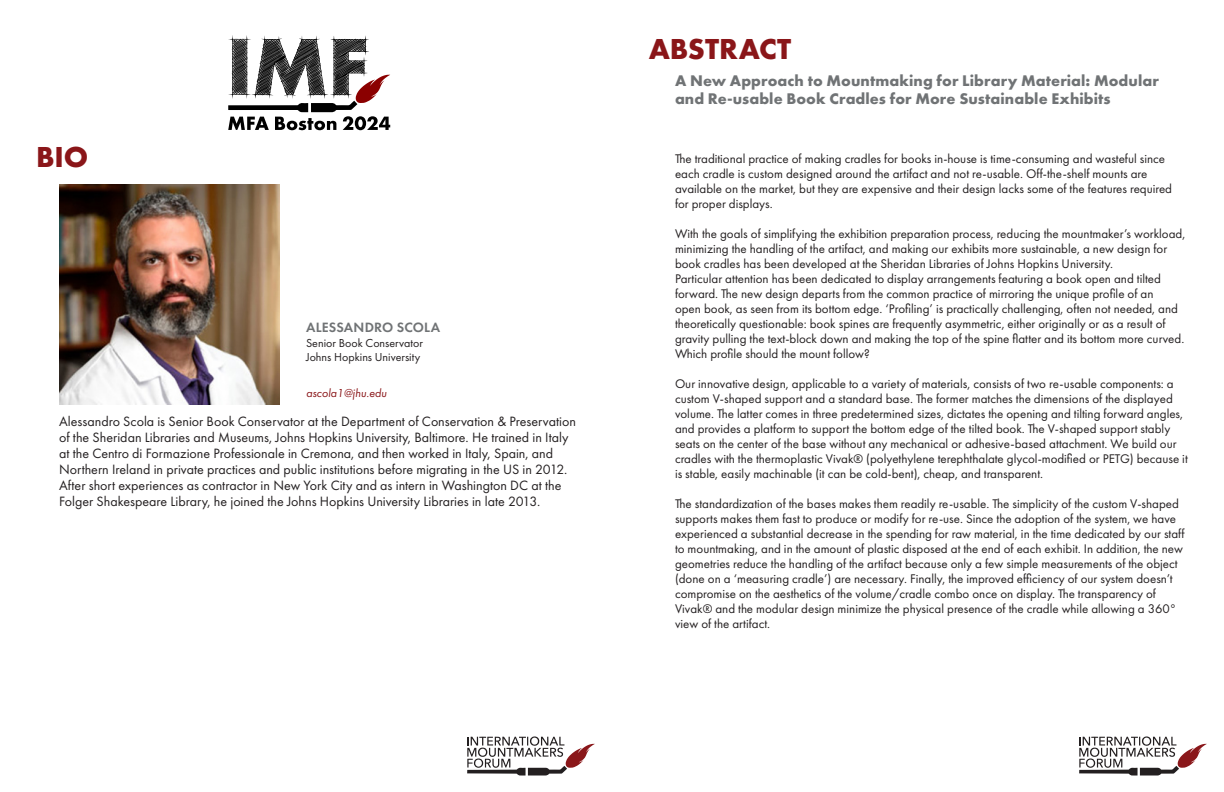
<style>
.page{position:relative;width:1224px;height:792px;background:#fff}
.page>*{position:absolute;margin:0;border:0;box-sizing:border-box;transform-origin:0 0}
.t1{font:700 30px "Futura PT";letter-spacing:-.005em;color:#8a1619}
.t2{font:700 16px/18px "Futura PT";letter-spacing:.005em;color:#707375}
.t3{font:14px/16px "Futura PT";color:#231f20}
.t4{font:600 14px "Futura PT";letter-spacing:.01em;color:#707375}
.t5{font:13px/15px "Futura PT";color:#231f20}
.t6{font:12px/14.4px "Futura PT";color:#231f20}
.t7{font:italic 12px "Futura PT";color:#8a1619}
</style>
<div class="page">
<svg style="left:228px;top:35px;width:162px;height:95px"></svg>
<svg style="left:467px;top:736px;width:128px;height:40px"></svg>
<svg style="left:1079px;top:736px;width:128px;height:40px"></svg>
<img style="left:60px;top:185px;width:220px;height:220px">
<h1 class="t1" style="left:36px;top:138px;width:54px">BIO</h1>
<p class="t4" style="left:306px;top:319px;width:136px">ALESSANDRO SCOLA</p>
<p class="t6" style="left:306px;top:335px;width:118px">Senior Book Conservator<br>Johns Hopkins University</p>
<p class="t7" style="left:306px;top:386px;width:82px">ascola1@jhu.edu</p>
<p class="t3" style="left:59px;top:413px;width:518px">Alessandro Scola is Senior Book Conservator at the Department of Conservation &amp; Preservation of the Sheridan Libraries and Museums, Johns Hopkins University, Baltimore. He trained in Italy at the Centro di Formazione Professionale in Cremona, and then worked in Italy, Spain, and Northern Ireland in private practices and public institutions before migrating in the US in 2012.<br>After short experiences as contractor in New York City and as intern in Washington DC at the Folger Shakespeare Library, he joined the Johns Hopkins University Libraries in late 2013.</p>
<h1 class="t1" style="left:649px;top:30px;width:144px">ABSTRACT</h1>
<p class="t2" style="left:675px;top:71px;width:486px">A New Approach to Mountmaking for Library Material: Modular and Re-usable Book Cradles for More Sustainable Exhibits</p>
<p class="t5" style="left:675px;top:151px;width:499px">The traditional practice of making cradles for books in-house is time-consuming and wasteful since each cradle is custom designed around the artifact and not re-usable. Off-the-shelf mounts are available on the market, but they are expensive and their design lacks some of the features required for proper displays.</p>
<p class="t5" style="left:675px;top:226px;width:512px">With the goals of simplifying the exhibition preparation process, reducing the mountmaker’s workload, minimizing the handling of the artifact, and making our exhibits more sustainable, a new design for book cradles has been developed at the Sheridan Libraries of Johns Hopkins University.<br>Particular attention has been dedicated to display arrangements featuring a book open and tilted forward. The new design departs from the common practice of mirroring the unique profile of an<br>open book, as seen from its bottom edge. ‘Profiling’ is practically challenging, often not needed, and theoretically questionable: book spines are frequently asymmetric, either originally or as a result of gravity pulling the text-block down and making the top of the spine flatter and its bottom more curved.<br>Which profile should the mount follow?</p>
<p class="t5" style="left:675px;top:376px;width:514px">Our innovative design, applicable to a variety of materials, consists of two re-usable components: a custom V-shaped support and a standard base. The former matches the dimensions of the displayed volume. The latter comes in three predetermined sizes, dictates the opening and tilting forward angles, and provides a platform to support the bottom edge of the tilted book. The V-shaped support stably seats on the center of the base without any mechanical or adhesive-based attachment. We build our cradles with the thermoplastic Vivak® (polyethylene terephthalate glycol-modified or PETG) because it is stable, easily machinable (it can be cold-bent), cheap, and transparent.</p>
<p class="t5" style="left:675px;top:496px;width:511px">The standardization of the bases makes them readily re-usable. The simplicity of the custom V-shaped supports makes them fast to produce or modify for re-use. Since the adoption of the system, we have experienced a substantial decrease in the spending for raw material, in the time dedicated by our staff to mountmaking, and in the amount of plastic disposed at the end of each exhibit. In addition, the new geometries reduce the handling of the artifact because only a few simple measurements of the object (done on a ‘measuring cradle’) are necessary. Finally, the improved efficiency of our system doesn’t compromise on the aesthetics of the volume/cradle combo once on display. The transparency of Vivak® and the modular design minimize the physical presence of the cradle while allowing a 360° view of the artifact.</p>
</div>
